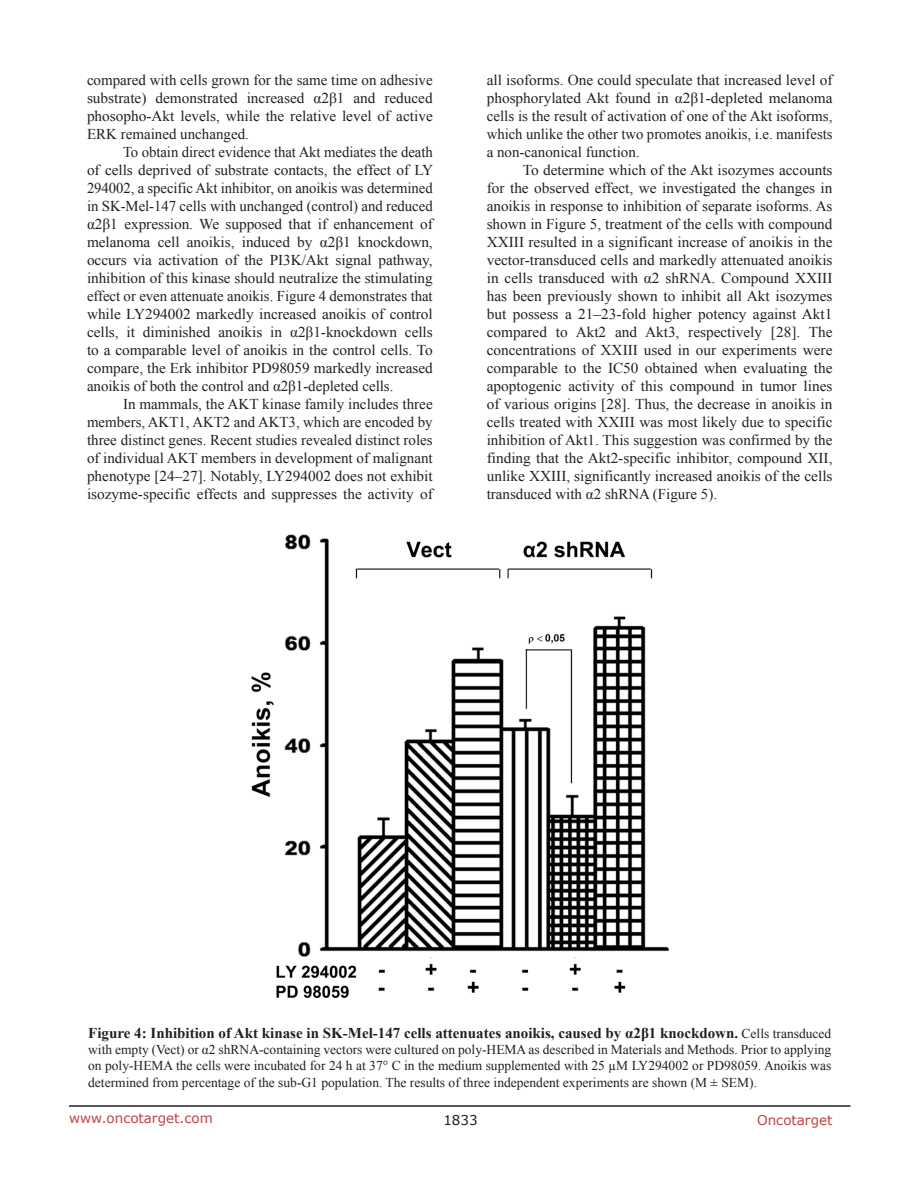
<style>
.page{position:relative;width:918px;height:1188px;background:#fff}
.page>*{position:absolute;margin:0;border:0;box-sizing:border-box;transform-origin:0 0}
.BodyText{font:15px/18px "Times New Roman";color:#231f20;text-align:justify}
.Figuretrx{font:700 15px "Times New Roman";color:#231f20}
.Figuretrx-2{font:13.5px/16.2px "Times New Roman";color:#231f20;text-align:justify}
.t1{font:13.5px "Verdana";color:#c24141}
.t2{font:13.5px "Verdana";color:#231f20}
.s1{font-weight:400;font-size:13.5px}
</style>
<div class="page">
<hr style="left:69px;top:1105px;width:781px;height:2px;background:#231f20">
<img style="left:251px;top:534px;width:417px;height:464px">
<p class="BodyText" style="left:87px;top:71px;width:347px">compared with cells grown for the same time on adhesive substrate) demonstrated increased α2β1 and reduced phosopho-Akt levels, while the relative level of active ERK remained unchanged.</p>
<p class="BodyText" style="left:87px;top:143px;width:348px;text-indent:36px">To obtain direct evidence that Akt mediates the death of cells deprived of substrate contacts, the effect of LY 294002, a specific Akt inhibitor, on anoikis was determined in SK-Mel-147 cells with unchanged (control) and reduced α2β1 expression. We supposed that if enhancement of melanoma cell anoikis, induced by α2β1 knockdown, occurs via activation of the PI3K/Akt signal pathway, inhibition of this kinase should neutralize the stimulating effect or even attenuate anoikis. Figure 4 demonstrates that while LY294002 markedly increased anoikis of control cells, it diminished anoikis in α2β1-knockdown cells to a comparable level of anoikis in the control cells. To compare, the Erk inhibitor PD98059 markedly increased anoikis of both the control and α2β1-depleted cells.</p>
<p class="BodyText" style="left:87px;top:395px;width:347px;text-indent:36px">In mammals, the AKT kinase family includes three members, AKT1, AKT2 and AKT3, which are encoded by three distinct genes. Recent studies revealed distinct roles of individual AKT members in development of malignant phenotype [24–27]. Notably, LY294002 does not exhibit isozyme-specific effects and suppresses the activity of</p>
<p class="BodyText" style="left:487px;top:71px;width:347px">all isoforms. One could speculate that increased level of phosphorylated Akt found in α2β1-depleted melanoma cells is the result of activation of one of the Akt isoforms, which unlike the other two promotes anoikis, i.e. manifests a non-canonical function.</p>
<p class="BodyText" style="left:487px;top:161px;width:347px;text-indent:36px">To determine which of the Akt isozymes accounts for the observed effect, we investigated the changes in anoikis in response to inhibition of separate isoforms. As shown in Figure 5, treatment of the cells with compound XXIII resulted in a significant increase of anoikis in the vector-transduced cells and markedly attenuated anoikis in cells transduced with α2 shRNA. Compound XXIII has been previously shown to inhibit all Akt isozymes but possess a 21–23-fold higher potency against Akt1 compared to Akt2 and Akt3, respectively [28]. The concentrations of XXIII used in our experiments were comparable to the IC50 obtained when evaluating the apoptogenic activity of this compound in tumor lines of various origins [28]. Thus, the decrease in anoikis in cells treated with XXIII was most likely due to specific inhibition of Akt1. This suggestion was confirmed by the finding that the Akt2-specific inhibitor, compound XII, unlike XXIII, significantly increased anoikis of the cells transduced with α2 shRNA (Figure 5).</p>
<p class="Figuretrx" style="left:88px;top:1023px;width:745px">Figure 4: Inhibition of Akt kinase in SK-Mel-147 cells attenuates anoikis, caused by α2β1 knockdown. <span class="s1">Cells transduced</span></p>
<p class="Figuretrx-2" style="left:88px;top:1041px;width:745px">with empty (Vect) or α2 shRNA-containing vectors were cultured on poly-HEMA as described in Materials and Methods. Prior to applying on poly-HEMA the cells were incubated for 24 h at 37° C in the medium supplemented with 25 µM LY294002 or PD98059. Anoikis was determined from percentage of the sub-G1 population. The results of three independent experiments are shown (M ± SEM).</p>
<p class="t1" style="left:69px;top:1109px;width:145px">www.oncotarget.com</p>
<p class="t2" style="left:443px;top:1111px;width:36px">1833</p>
<p class="t1" style="left:757px;top:1111px;width:77px">Oncotarget</p>
</div>
